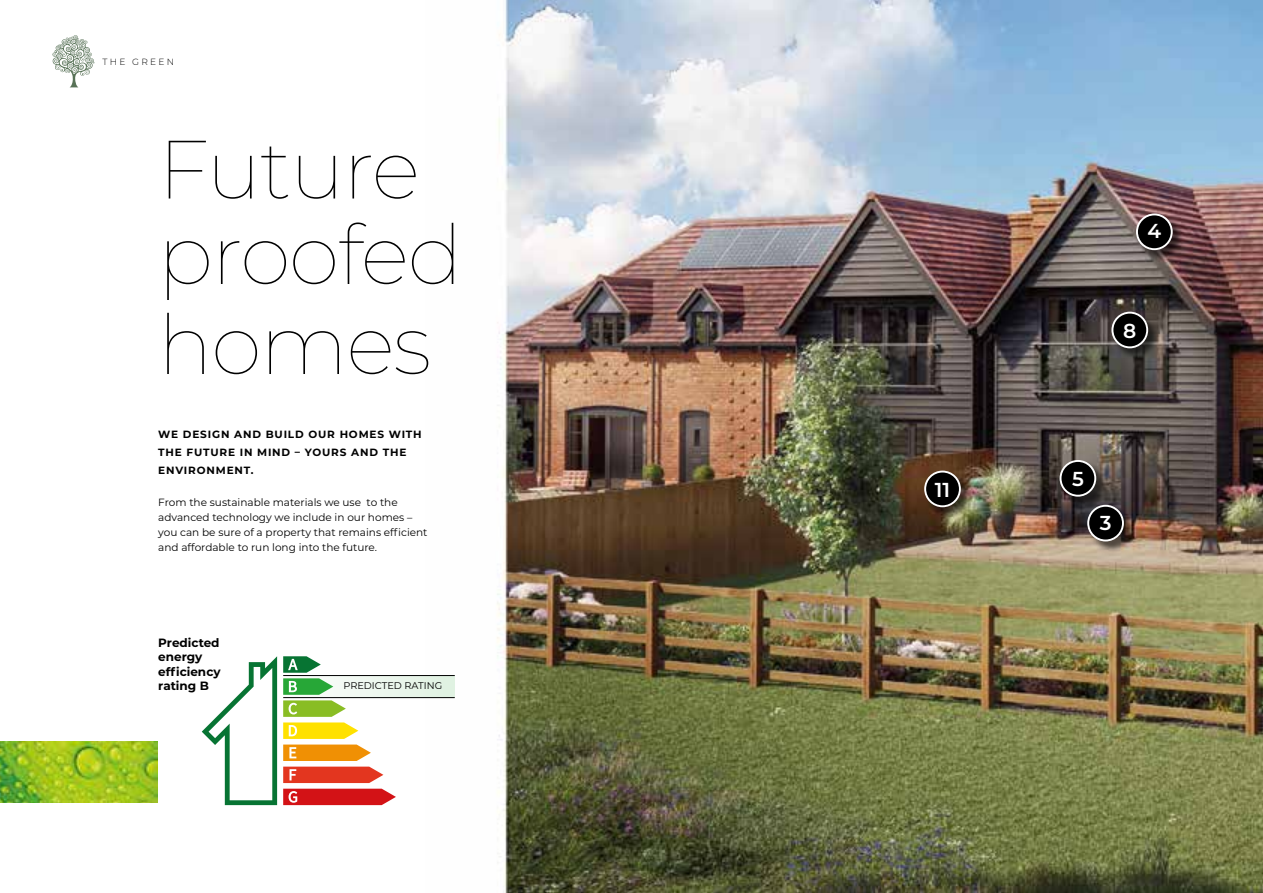
<style>
.page{position:relative;width:1263px;height:893px;background:#fff}
.page>*{position:absolute;margin:0;border:0;box-sizing:border-box;transform-origin:0 0}
.t1{font:100 82.5px/87.8px "Montserrat";letter-spacing:-.02em;color:#000}
.t2{font:600 20.1px "Montserrat";color:#fff}
.t3{font:700 12px/14.2px "Montserrat";color:#000}
.t4{font:10.5px/15px "Montserrat";color:#000}
.t5{font:700 10.5px/18px "Montserrat";letter-spacing:.08em;color:#000}
.t6{font:9.75px "Montserrat";color:#000}
.t7{font:300 9px "Montserrat";letter-spacing:.25em;color:#000}
</style>
<div class="page">
<img style="left:447px;top:0;width:816px;height:893px">
<svg style="left:52px;top:35px;width:42px;height:52px"></svg>
<div style="left:283px;top:675px;width:172px;height:23px;background:#e0f2e2"></div>
<img style="left:0;top:741px;width:158px;height:62px">
<svg style="left:202px;top:656px;width:75px;height:149px"></svg>
<svg style="left:283px;top:767px;width:100px;height:16px;background:#e54833"></svg>
<svg style="left:283px;top:789px;width:113px;height:16px;background:#d7272b"></svg>
<div style="left:283px;top:674px;width:164px;height:25px;background:#e7f5e9"></div>
<svg style="left:283px;top:656px;width:88px;height:105px"></svg>
<hr style="left:283px;top:675px;width:172px;height:1px;background:#000">
<hr style="left:283px;top:697px;width:172px;height:1px;background:#000">
<div style="left:1060px;top:461px;width:48px;height:47px;background:#000;opacity:.61"></div>
<div style="left:1060px;top:461px;width:35px;height:35px;background:#000;border-radius:50%"></div>
<div style="left:1059px;top:460px;width:37px;height:37px;border:2px solid #fff;border-radius:50%"></div>
<div style="left:1088px;top:505px;width:47px;height:48px;background:#000;opacity:.61"></div>
<div style="left:1088px;top:506px;width:35px;height:34px;background:#000;border-radius:50%"></div>
<div style="left:1087px;top:505px;width:37px;height:36px;border:2px solid #fff;border-radius:50%"></div>
<div style="left:1137px;top:214px;width:47px;height:48px;background:#000;opacity:.61"></div>
<div style="left:1137px;top:214px;width:35px;height:35px;background:#000;border-radius:50%"></div>
<div style="left:1136px;top:213px;width:37px;height:37px;border:2px solid #fff;border-radius:50%"></div>
<div style="left:1112px;top:312px;width:48px;height:48px;background:#000;opacity:.61"></div>
<div style="left:1112px;top:313px;width:35px;height:34px;background:#000;border-radius:50%"></div>
<div style="left:1111px;top:312px;width:37px;height:36px;border:2px solid #fff;border-radius:50%"></div>
<div style="left:925px;top:471px;width:47px;height:48px;background:#000;opacity:.61"></div>
<div style="left:925px;top:472px;width:35px;height:34px;background:#000;border-radius:50%"></div>
<div style="left:924px;top:471px;width:37px;height:36px;border:2px solid #fff;border-radius:50%"></div>
<p class="t7" style="left:103px;top:56px;width:73px">THE GREEN</p>
<h1 class="t1" style="left:158px;top:123px;width:307px">Future proofed homes</h1>
<p class="t5" style="left:158px;top:425px;width:265px">WE DESIGN AND BUILD OUR HOMES WITH<br>THE FUTURE IN MIND – YOURS AND THE<br>ENVIRONMENT.</p>
<p class="t4" style="left:158px;top:494px;width:271px">From the sustainable materials we use to the advanced technology we include in our homes – you can be sure of a property that remains efficient and affordable to run long into the future.</p>
<p class="t3" style="left:158px;top:635px;width:64px">Predicted energy efficiency rating B</p>
<p class="t6" style="left:343px;top:679px;width:100px">PREDICTED RATING</p>
<h2 class="t2" style="left:935px;top:475px;width:17px">11</h2>
<h2 class="t2" style="left:1147px;top:217px;width:15px">4</h2>
<h2 class="t2" style="left:1123px;top:316px;width:15px">8</h2>
<h2 class="t2" style="left:1072px;top:464px;width:13px">5</h2>
<h2 class="t2" style="left:1100px;top:508px;width:13px">3</h2>
</div>
